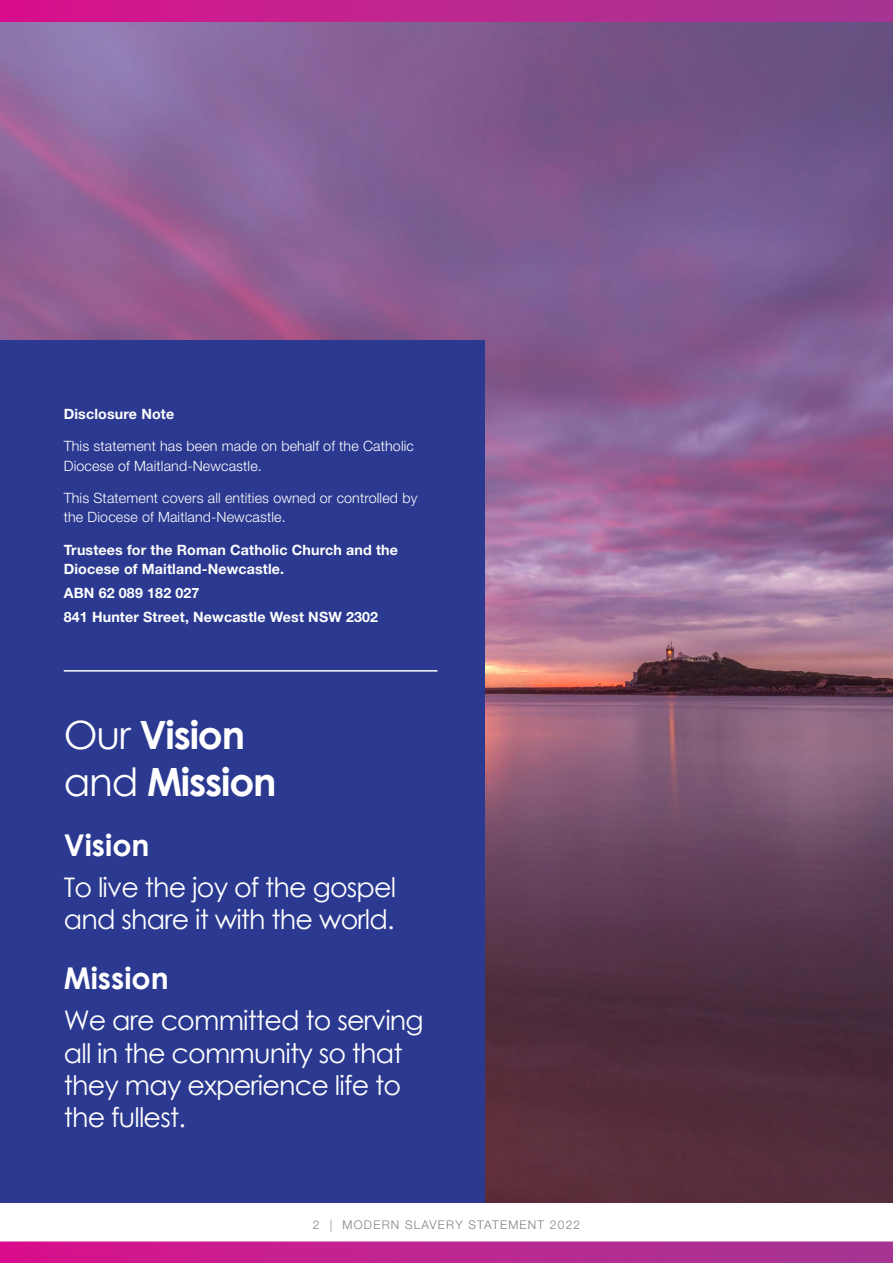
<style>
.page{position:relative;width:893px;height:1263px;background:#fff}
.page>*{position:absolute;margin:0;border:0;box-sizing:border-box;transform-origin:0 0}
.t1{font:700 39px/46.8px "Century Gothic";letter-spacing:-.03em;color:#fff}
.t2{font:700 30px "Century Gothic";color:#fff}
.t3{font:27px/32.4px "Century Gothic";letter-spacing:-.03em;color:#fff}
.t4{font:300 14.25px/19.5px "Helvetica Neue LT Std";letter-spacing:.01em;color:#fff}
.t5{font:700 14.25px/19.5px "Helvetica Neue LT Std";letter-spacing:.01em;color:#fff}
.t6{font:300 12px "Helvetica Neue LT Std";letter-spacing:.1em;color:#808285}
.s1{font-weight:400}
</style>
<div class="page">
<img style="left:0;top:21px;width:893px;height:1182px">
<div style="left:0;top:340px;width:485px;height:863px;background:#2b3990"></div>
<hr style="left:64px;top:670px;width:373px;height:1px;background:#fff">
<svg style="left:0;top:1241px;width:893px;height:22px"></svg>
<div style="left:0;top:0;width:893px;height:21px;background:linear-gradient(to right,#d8128c,#a33893)"></div>
<p class="t5" style="left:64px;top:404px;width:112px">Disclosure Note</p>
<p class="t4" style="left:64px;top:436px;width:352px">This statement has been made on behalf of the Catholic<br>Diocese of Maitland-Newcastle.</p>
<p class="t4" style="left:64px;top:488px;width:355px">This Statement covers all entities owned or controlled by the Diocese of Maitland-Newcastle.</p>
<p class="t5" style="left:64px;top:539px;width:336px">Trustees for the Roman Catholic Church and the<br>Diocese of Maitland-Newcastle.</p>
<p class="t5" style="left:64px;top:581px;width:316px;line-height:23.7px">ABN 62 089 182 027<br>841 Hunter Street, Newcastle West NSW 2302</p>
<h1 class="t1" style="left:64px;top:710px;width:214px"><span class="s1">Our</span> Vision <span class="s1">and</span> Mission</h1>
<h2 class="t2" style="left:64px;top:822px;width:87px">Vision</h2>
<h3 class="t3" style="left:64px;top:870px;width:334px">To live the joy of the gospel and share it with the world.</h3>
<h2 class="t2" style="left:64px;top:955px;width:106px">Mission</h2>
<h3 class="t3" style="left:64px;top:1004px;width:361px">We are committed to serving all in the community so that they may experience life to the fullest.</h3>
<p class="t6" style="left:313px;top:1218px;width:269px">2 | MODERN SLAVERY STATEMENT 2022</p>
</div>
